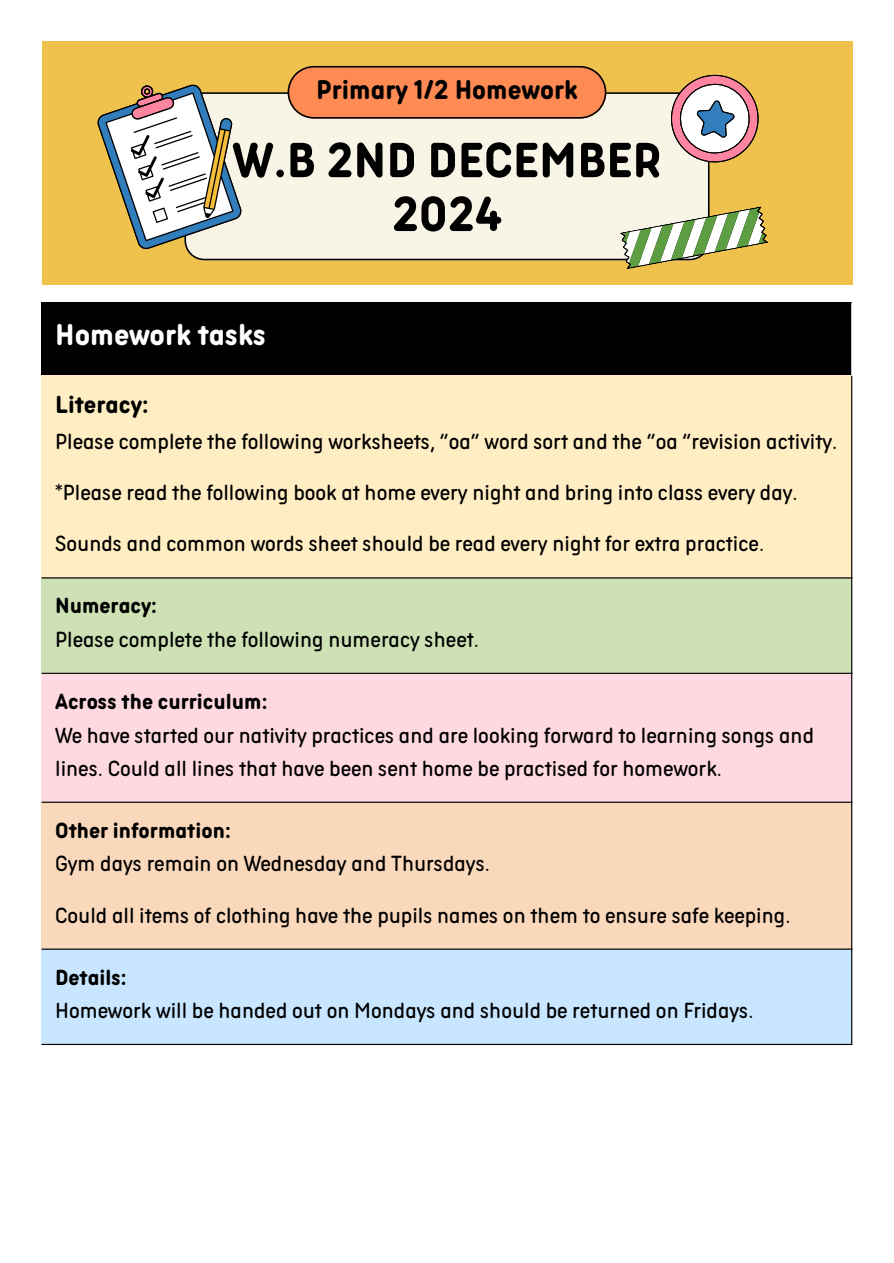
<style>
.page{position:relative;width:894px;height:1263px;background:#fff}
.page>*{position:absolute;margin:0;border:0;box-sizing:border-box;transform-origin:0 0}
.t1{font:54px/53.8px "Aristotelica Pro Cnd Txt Bld";color:#000;text-align:center}
.t2{font:33px "Aristotelica Pro Cnd Txt Bld";color:#fff}
.t3{font:29.7px "Aristotelica Pro Cnd Txt Bld";color:#000}
.t4{font:27px "Aristotelica Pro Cnd Txt Bld";color:#000}
.t5{font:24px/33.8px "Aristotelica Pro Cnd Txt";color:#000}
.s1{font-family:"Aristotelica Pro Cnd Txt Bld"}
</style>
<div class="page">
<div style="left:42px;top:42px;width:810px;height:243px;background:#efc14d"></div>
<div style="left:186px;top:92px;width:523px;height:168px;background:#f8f5e7"></div>
<svg style="left:287px;top:66px;width:319px;height:53px;background:#ee8551"></svg>
<svg style="left:620px;top:206px;width:147px;height:63px"></svg>
<svg style="left:662px;top:74px;width:97px;height:97px"></svg>
<svg style="left:97px;top:84px;width:144px;height:165px"></svg>
<div style="left:42px;top:303px;width:809px;height:73px;background:#000"></div>
<div style="left:42px;top:376px;width:809px;height:202px;background:#ffeec3"></div>
<div style="left:42px;top:578px;width:809px;height:96px;background:#cde1b5"></div>
<div style="left:42px;top:673px;width:809px;height:129px;background:#ffd9e1"></div>
<div style="left:42px;top:802px;width:809px;height:147px;background:#fad8bc"></div>
<div style="left:42px;top:949px;width:809px;height:96px;background:#c8e6ff"></div>
<hr style="left:850px;top:303px;width:2px;height:73px;background:#fff">
<hr style="left:850px;top:376px;width:2px;height:668px;background:#000">
<hr style="left:42px;top:577px;width:810px;height:1px;background:#000">
<hr style="left:42px;top:673px;width:810px;height:1px;background:#000">
<hr style="left:42px;top:802px;width:810px;height:1px;background:#000">
<hr style="left:42px;top:948px;width:810px;height:2px;background:#000">
<hr style="left:42px;top:1044px;width:810px;height:1px;background:#000">
<p class="t3" style="left:316px;top:80px;width:263px">Primary 1/2 Homework</p>
<p class="t1" style="left:232px;top:138px;width:430px">W.B 2ND DECEMBER<br>2024</p>
<p class="t2" style="left:55px;top:324px;width:212px">Homework tasks</p>
<h1 class="t4" style="left:55px;top:396px;width:95px">Literacy:</h1>
<h1 class="t5" style="left:55px;top:426px;width:783px">Please complete the following worksheets, “oa” word sort and the “oa “revision activity.</h1>
<p class="t5" style="left:55px;top:477px;width:743px">*Please read the following book at home every night and bring into class every day.</p>
<p class="t5" style="left:55px;top:529px;width:710px">Sounds and common words sheet should be read every night for extra practice.</p>
<h1 class="t5" style="left:55px;top:591px;width:425px"><span class="s1">Numeracy:<br></span>Please complete the following numeracy sheet.</h1>
<h1 class="t5" style="left:55px;top:686px;width:760px"><span class="s1">Across the curriculum:<br></span>We have started our nativity practices and are looking forward to learning songs and lines. Could all lines that have been sent home be practised for homework.</h1>
<h1 class="t5" style="left:55px;top:815px;width:436px"><span class="s1">Other information:<br></span>Gym days remain on Wednesday and Thursdays.</h1>
<p class="t5" style="left:55px;top:901px;width:736px">Could all items of clothing have the pupils names on them to ensure safe keeping.</p>
<h1 class="t5" style="left:55px;top:962px;width:699px"><span class="s1">Details:<br></span>Homework will be handed out on Mondays and should be returned on Fridays.</h1>
</div>
